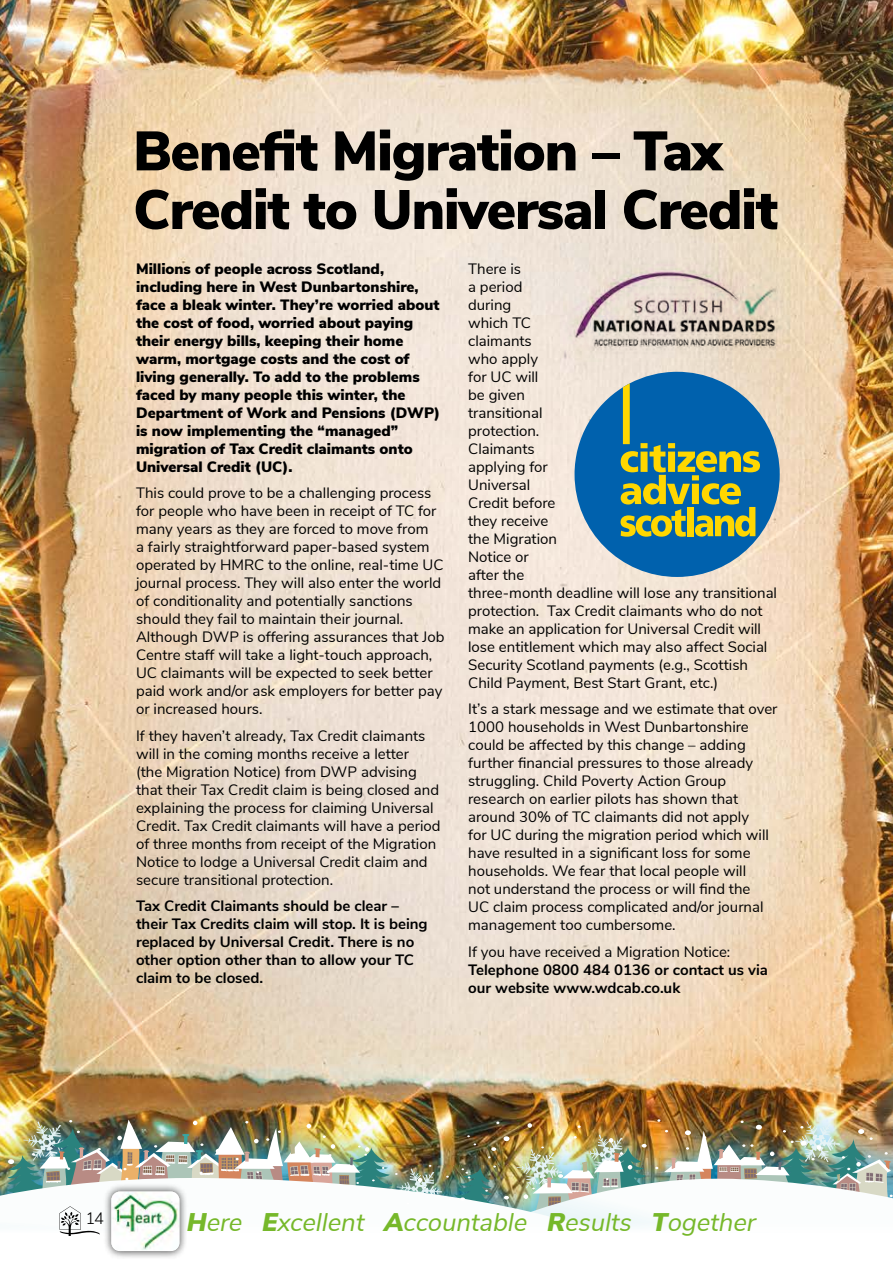
<style>
.page{position:relative;width:893px;height:1263px;background:#fff}
.page>*{position:absolute;margin:0;border:0;box-sizing:border-box;transform-origin:0 0}
.t1{font:900 55.35px/58.7px "Nunito Sans";letter-spacing:-.02em;color:#000}
.t2{font:italic 25.5px "Nunito Sans";color:#76b82a}
.t3{font:300 16.5px "Nunito Sans";color:#000}
.t4{font:15px/18px "Nunito Sans";color:#000}
.t5{font:900 15px/18px "Nunito Sans";color:#000}
.t6{font:700 15px/18px "Nunito Sans";color:#000}
.s1{font-weight:900}
</style>
<div class="page">
<img style="left:0;top:0;width:893px;height:1096px">
<div style="left:0;top:1096px;width:893px;height:167px;background:#009fe3;opacity:.75"></div>
<div style="left:0;top:1212px;width:893px;height:51px;background:#fff"></div>
<img style="left:0;top:1119px;width:893px;height:117px">
<div style="left:103px;top:1183px;width:85px;height:77px;background:#000;opacity:.75"></div>
<img style="left:111px;top:1191px;width:68px;height:59px">
<svg style="left:575px;top:372px;width:205px;height:205px;background:#588d9b"></svg>
<img style="left:563px;top:259px;width:226px;height:103px">
<h1 class="t1" style="left:133px;top:120px;width:646px">Benefit Migration – Tax<br>Credit to Universal Credit</h1>
<p class="t5" style="left:136px;top:259px;width:305px">Millions of people across Scotland, including here in West Dunbartonshire, face a bleak winter. They’re worried about the cost of food, worried about paying their energy bills, keeping their home warm, mortgage costs and the cost of living generally. To add to the problems faced by many people this winter, the Department of Work and Pensions (DWP) is now implementing the “managed” migration of Tax Credit claimants onto Universal Credit (UC).</p>
<p class="t4" style="left:136px;top:483px;width:310px">This could prove to be a challenging process for people who have been in receipt of TC for many years as they are forced to move from<br>a fairly straightforward paper-based system operated by HMRC to the online, real-time UC journal process. They will also enter the world of conditionality and potentially sanctions should they fail to maintain their journal.<br>Although DWP is offering assurances that Job Centre staff will take a light-touch approach, UC claimants will be expected to seek better paid work and/or ask employers for better pay or increased hours.</p>
<p class="t4" style="left:136px;top:725px;width:306px">If they haven’t already, Tax Credit claimants will in the coming months receive a letter<br>(the Migration Notice) from DWP advising that their Tax Credit claim is being closed and explaining the process for claiming Universal Credit. Tax Credit claimants will have a period of three months from receipt of the Migration Notice to lodge a Universal Credit claim and secure transitional protection.</p>
<p class="t6" style="left:136px;top:896px;width:293px">Tax Credit Claimants should be clear – their Tax Credits claim will stop. It is being replaced by Universal Credit. There is no other option other than to allow your TC claim to be closed.</p>
<p class="t4" style="left:468px;top:258px;width:310px">There is<br>a period<br>during<br>which TC<br>claimants<br>who apply<br>for UC will<br>be given<br>transitional<br>protection.<br>Claimants<br>applying for<br>Universal<br>Credit before<br>they receive<br>the Migration<br>Notice or<br>after the<br>three-month deadline will lose any transitional protection. Tax Credit claimants who do not make an application for Universal Credit will lose entitlement which may also affect Social<br>Security Scotland payments (e.g., Scottish<br>Child Payment, Best Start Grant, etc.)</p>
<p class="t4" style="left:468px;top:699px;width:311px">It’s a stark message and we estimate that over 1000 households in West Dunbartonshire could be affected by this change – adding further financial pressures to those already struggling. Child Poverty Action Group research on earlier pilots has shown that around 30% of TC claimants did not apply<br>for UC during the migration period which will have resulted in a significant loss for some households. We fear that local people will<br>not understand the process or will find the<br>UC claim process complicated and/or journal management too cumbersome.</p>
<p class="t4" style="left:468px;top:941px;width:264px">If you have received a Migration Notice:</p>
<p class="t6" style="left:468px;top:959px;width:301px">Telephone 0800 484 0136 or contact us via our website www.wdcab.co.uk</p>
<p class="t3" style="left:85px;top:1206px;width:20px">14</p>
<h2 class="t2" style="left:186px;top:1203px;width:576px"><span class="s1">H</span>ere <span class="s1">E</span>xcellent <span class="s1">A</span>ccountable <span class="s1">R</span>esults <span class="s1">T</span>ogether</h2>
</div>
